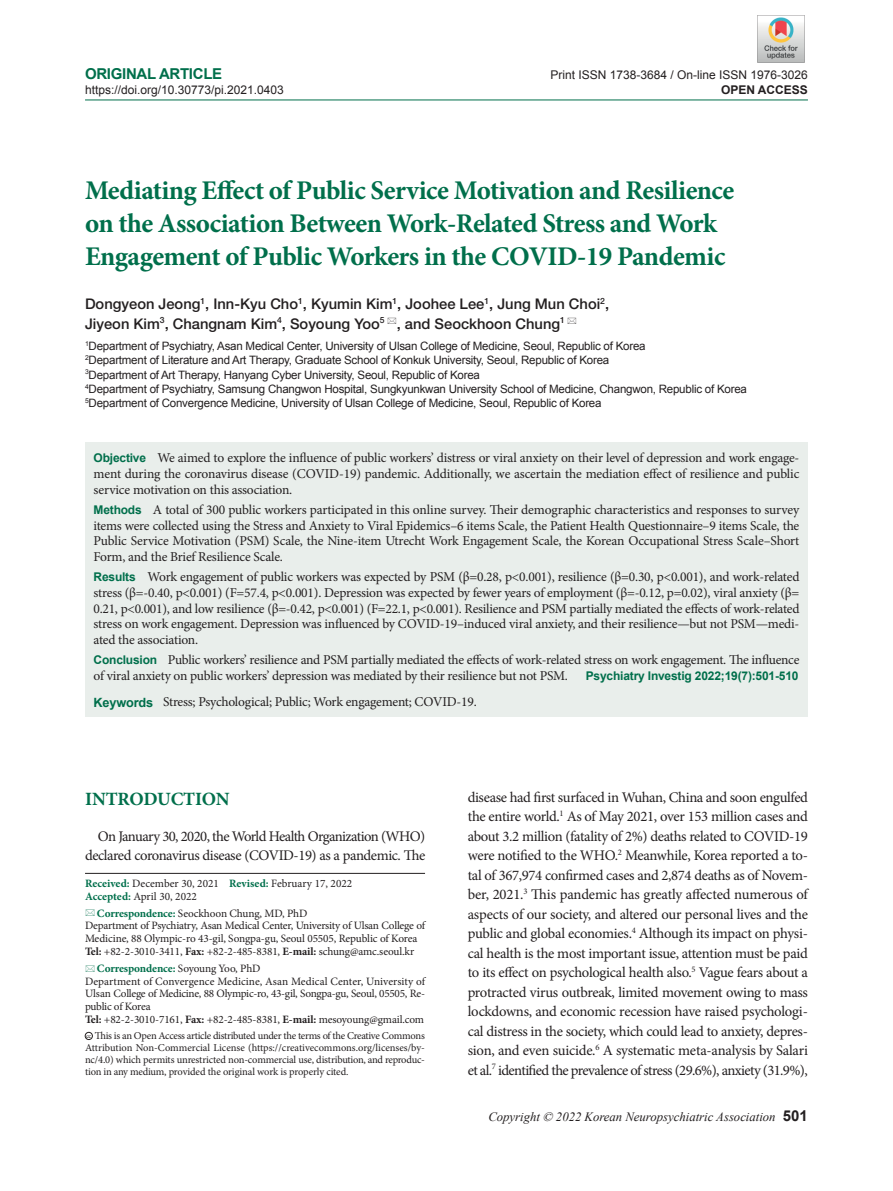
<style>
.page{position:relative;width:893px;height:1191px;background:#fff}
.page>*{position:absolute;margin:0;border:0;box-sizing:border-box;transform-origin:0 0}
.t1{font:700 27px/33px "Minion Pro";letter-spacing:-.02em;color:#006f4b}
.t2{font:700 18.75px "Minion Pro";letter-spacing:-.01em;color:#006f4b}
.t3{font:700 15px "Arial";letter-spacing:-.02em;color:#006f4b}
.t4{font:14.7px/19.5px "Minion Pro";letter-spacing:-.04em;color:#231f20;text-align:right}
.t5{font:500 14.7px/19.5px "Helvetica Neue LT Std";color:#231f20}
.t6{font:13.5px/15.8px "Minion Pro";letter-spacing:-.02em;color:#231f20;text-align:justify}
.t7{font:italic 12.75px "Times New Roman";color:#231f20}
.t8{font:12px "Arial";color:#231f20}
.t9{font:700 12px "Arial";letter-spacing:-.015em;color:#006f4b}
.t10{font:700 12px "Arial";color:#231f20}
.t11{font:11.55px/14.2px "Arial";letter-spacing:-.02em;color:#231f20}
.t12{font:11.25px/12.8px "Minion Pro";letter-spacing:-.01em;color:#231f20}
.t13{font:10.5px/12px "Minion Pro";letter-spacing:-.015em;color:#231f20;text-align:justify}
.s1{font-family:"Arial";font-weight:700;font-size:12px;color:#006f4b}
.s2{font-family:"Arial";font-weight:700;font-size:12.75px;color:#006f4b}
.s3{font-weight:700;color:#006f4b}
.s4{font-weight:700}
.s5{font-family:"Arial";font-weight:700;font-style:normal;font-size:15px}
</style>
<div class="page">
<hr style="left:85px;top:100px;width:723px;height:1px;background:#006f4b">
<div style="left:85px;top:443px;width:723px;height:274px;background:#e9eeeb"></div>
<hr style="left:85px;top:873px;width:340px;height:1px;background:#231f20">
<div style="left:85px;top:1032px;width:8px;height:7px;border:1px solid #231f20;border-radius:50%"></div>
<img style="left:758px;top:17px;width:46px;height:46px">
<p class="t3" style="left:85px;top:64px;width:139px">ORIGINAL ARTICLE</p>
<p class="t8" style="left:85px;top:82px;width:200px">https://doi.org/10.30773/pi.2021.0403</p>
<p class="t8" style="left:550px;top:67px;width:259px">Print ISSN 1738-3684 / On-line ISSN 1976-3026</p>
<p class="t10" style="left:721px;top:82px;width:88px">OPEN ACCESS</p>
<h1 class="t1" style="left:85px;top:173px;width:651px">Mediating Effect of Public Service Motivation and Resilience on the Association Between Work-Related Stress and Work<br>Engagement of Public Workers in the COVID-19 Pandemic</h1>
<p class="t5" style="left:85px;top:294px;width:526px">Dongyeon Jeong<sup>1</sup>, Inn-Kyu Cho<sup>1</sup>, Kyumin Kim<sup>1</sup>, Joohee Lee<sup>1</sup>, Jung Mun Choi<sup>2</sup>,<br>Jiyeon Kim<sup>3</sup>, Changnam Kim<sup>4</sup>, Soyoung Yoo<sup>5</sup> , and Seockhoon Chung<sup>1</sup></p>
<p class="t11" style="left:85px;top:339px;width:663px"><sup>1</sup>Department of Psychiatry, Asan Medical Center, University of Ulsan College of Medicine, Seoul, Republic of Korea<br><sup>2</sup>Department of Literature and Art Therapy, Graduate School of Konkuk University, Seoul, Republic of Korea<br><sup>3</sup>Department of Art Therapy, Hanyang Cyber University, Seoul, Republic of Korea<br><sup>4</sup>Department of Psychiatry, Samsung Changwon Hospital, Sungkyunkwan University School of Medicine, Changwon, Republic of Korea <sup>5</sup>Department of Convergence Medicine, University of Ulsan College of Medicine, Seoul, Republic of Korea</p>
<p class="t6" style="left:94px;top:450px;width:707px"><span class="s1">Objective</span> We aimed to explore the influence of public workers’ distress or viral anxiety on their level of depression and work engage&shy;ment during the coronavirus disease (COVID-19) pandemic. Additionally, we ascertain the mediation effect of resilience and public service motivation on this association.</p>
<p class="t6" style="left:94px;top:502px;width:707px"><span class="s1">Methods</span> A total of 300 public workers participated in this online survey. Their demographic characteristics and responses to survey items were collected using the Stress and Anxiety to Viral Epidemics–6 items Scale, the Patient Health Questionnaire–9 items Scale, the Public Service Motivation (PSM) Scale, the Nine-item Utrecht Work Engagement Scale, the Korean Occupational Stress Scale–Short Form, and the Brief Resilience Scale.</p>
<p class="t6" style="left:94px;top:569px;width:707px"><span class="s1">Results</span> Work engagement of public workers was expected by PSM (β=0.28, p&lt;0.001), resilience (β=0.30, p&lt;0.001), and work-related stress (β=-0.40, p&lt;0.001) (F=57.4, p&lt;0.001). Depression was expected by fewer years of employment (β=-0.12, p=0.02), viral anxiety (β= 0.21, p&lt;0.001), and low resilience (β=-0.42, p&lt;0.001) (F=22.1, p&lt;0.001). Resilience and PSM partially mediated the effects of work-related stress on work engagement. Depression was influenced by COVID-19–induced viral anxiety, and their resilience—but not PSM—medi&shy;ated the association.</p>
<p class="t6" style="left:94px;top:652px;width:707px"><span class="s1">Conclusion</span> Public workers’ resilience and PSM partially mediated the effects of work-related stress on work engagement. The influence of viral anxiety on public workers’ depression was mediated by their resilience but not PSM.</p>
<p class="t9" style="left:586px;top:667px;width:214px">Psychiatry Investig 2022;19(7):501-510</p>
<p class="t6" style="left:94px;top:694px;width:385px"><span class="s2">Keywords</span> Stress; Psychological; Public; Work engagement; COVID-19.</p>
<h2 class="t2" style="left:85px;top:785px;width:146px">INTRODUCTION</h2>
<p class="t4" style="left:85px;top:826px;width:342px">On January 30, 2020, the World Health Organization (WHO) declared coronavirus disease (COVID-19) as a pandemic. The</p>
<p class="t12" style="left:85px;top:877px;width:269px"><span class="s3">Received:</span> December 30, 2021 <span class="s3">Revised:</span> February 17, 2022<br><span class="s3">Accepted:</span> April 30, 2022</p>
<p class="t12" style="left:85px;top:906px;width:341px;text-indent:12px"><span class="s3">Correspondence:</span> Seockhoon Chung, MD, PhD<br>Department of Psychiatry, Asan Medical Center, University of Ulsan College of Medicine, 88 Olympic-ro 43-gil, Songpa-gu, Seoul 05505, Republic of Korea <span class="s4">Tel:</span> +82-2-3010-3411, <span class="s4">Fax:</span> +82-2-485-8381, <span class="s4">E-mail:</span> schung@amc.seoul.kr</p>
<p class="t12" style="left:85px;top:962px;width:341px;text-indent:12px"><span class="s3">Correspondence:</span> Soyoung Yoo, PhD<br>Department of Convergence Medicine, Asan Medical Center, University of Ulsan College of Medicine, 88 Olympic-ro, 43-gil, Songpa-gu, Seoul, 05505, Re&shy;public of Korea<br><span class="s4">Tel:</span> +82-2-3010-7161, <span class="s4">Fax:</span> +82-2-485-8381, <span class="s4">E-mail:</span> mesoyoung@gmail.com</p>
<p class="t13" style="left:85px;top:1030px;width:342px"><sup>cc</sup> This is an Open Access article distributed under the terms of the Creative Commons Attribution Non-Commercial License (https://creativecommons.org/licenses/by&shy;nc/4.0) which permits unrestricted non-commercial use, distribution, and reproduc&shy;tion in any medium, provided the original work is properly cited.</p>
<p class="t4" style="left:468px;top:787px;width:342px;text-align:justify">disease had first surfaced in Wuhan, China and soon engulfed the entire world.<sup>1</sup> As of May 2021, over 153 million cases and about 3.2 million (fatality of 2%) deaths related to COVID-19 were notified to the WHO.<sup>2</sup> Meanwhile, Korea reported a to&shy;tal of 367,974 confirmed cases and 2,874 deaths as of Novem&shy;ber, 2021.<sup>3</sup> This pandemic has greatly affected numerous of aspects of our society, and altered our personal lives and the public and global economies.<sup>4</sup> Although its impact on physi&shy;cal health is the most important issue, attention must be paid to its effect on psychological health also.<sup>5</sup> Vague fears about a protracted virus outbreak, limited movement owing to mass lockdowns, and economic recession have raised psychologi&shy;cal distress in the society, which could lead to anxiety, depres&shy;sion, and even suicide.<sup>6</sup> A systematic meta-analysis by Salari et al.<sup>7</sup> identified the prevalence of stress (29.6%), anxiety (31.9%),</p>
<p class="t7" style="left:488px;top:1107px;width:321px">Copyright © 2022 Korean Neuropsychiatric Association <span class="s5">501</span></p>
</div>
